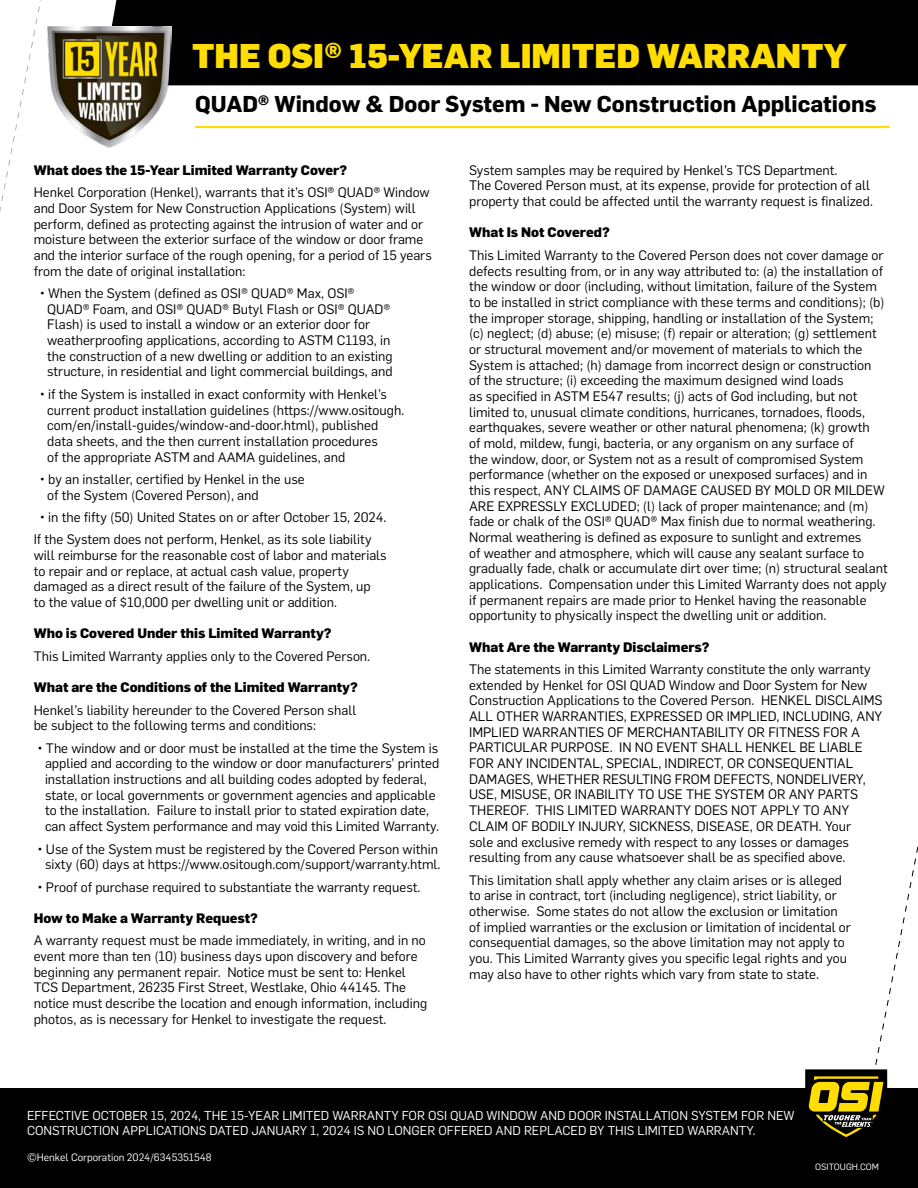
<style>
.page{position:relative;width:918px;height:1188px;background:#fff}
.page>*{position:absolute;margin:0;border:0;box-sizing:border-box;transform-origin:0 0}
.t1{font:900 33.75px "Flama";color:#fd0}
.t2{font:700 22.5px "Flama";color:#000}
.t3{font:13.5px/15.6px "Flama";color:#000}
.t4{font:800 13.5px "Flama";color:#000}
.t5{font:12.6px/15.1px "Flama";color:#fff}
.t6{font:10.5px "Flama";color:#fff}
.t7{font:9px "Flama";color:#fff}
</style>
<div class="page">
<div style="left:0;top:1089px;width:918px;height:99px;background:#000"></div>
<div style="left:111px;top:0;width:807px;height:85px;background:#000"></div>
<img style="left:48px;top:26px;width:124px;height:121px">
<svg style="left:805px;top:1069px;width:82px;height:68px"></svg>
<hr style="left:195px;top:126px;width:695px;height:2px;background:#fd0">
<h1 class="t1" style="left:192px;top:31px;width:656px">THE OSI® 15-YEAR LIMITED WARRANTY</h1>
<h2 class="t2" style="left:195px;top:88px;width:683px">QUAD® Window &amp; Door System - New Construction Applications</h2>
<p class="t4" style="left:34px;top:160px;width:315px">What does the 15-Year Limited Warranty Cover?</p>
<p class="t3" style="left:34px;top:184px;width:400px">Henkel Corporation (Henkel), warrants that it’s OSI® QUAD® Window and Door System for New Construction Applications (System) will perform, defined as protecting against the intrusion of water and or moisture between the exterior surface of the window or door frame and the interior surface of the rough opening, for a period of 15 years from the date of original installation:</p>
<p class="t3" style="left:47px;top:285px;width:347px;text-indent:-8px">• When the System (defined as OSI® QUAD® Max, OSI® QUAD® Foam, and OSI® QUAD® Butyl Flash or OSI® QUAD® Flash) is used to install a window or an exterior door for weatherproofing applications, according to ASTM C1193, in the construction of a new dwelling or addition to an existing structure, in residential and light commercial buildings, and</p>
<p class="t3" style="left:47px;top:385px;width:359px;text-indent:-8px">• if the System is installed in exact conformity with Henkel’s current product installation guidelines (https://www.ositough. com/en/install-guides/window-and-door.html), published data sheets, and the then current installation procedures<br>of the appropriate ASTM and AAMA guidelines, and</p>
<p class="t3" style="left:47px;top:471px;width:259px;text-indent:-8px">• by an installer, certified by Henkel in the use of the System (Covered Person), and</p>
<p class="t3" style="left:34px;top:505px;width:354px;line-height:22.4px;text-indent:6px">• in the fifty (50) United States on or after October 15, 2024.<br>If the System does not perform, Henkel, as its sole liability</p>
<p class="t3" style="left:34px;top:547px;width:355px">will reimburse for the reasonable cost of labor and materials to repair and or replace, at actual cash value, property damaged as a direct result of the failure of the System, up<br>to the value of $10,000 per dwelling unit or addition.</p>
<p class="t4" style="left:34px;top:624px;width:299px">Who is Covered Under this Limited Warranty?</p>
<p class="t3" style="left:34px;top:647px;width:338px">This Limited Warranty applies only to the Covered Person.</p>
<p class="t4" style="left:34px;top:678px;width:325px">What are the Conditions of the Limited Warranty?</p>
<p class="t3" style="left:34px;top:701px;width:324px">Henkel’s liability hereunder to the Covered Person shall be subject to the following terms and conditions:</p>
<p class="t3" style="left:38px;top:739px;width:403px;text-align:center">• The window and or door must be installed at the time the System is applied and according to the window or door manufacturers’ printed installation instructions and all building codes adopted by federal, state, or local governments or government agencies and applicable to the installation. Failure to install prior to stated expiration date, can affect System performance and may void this Limited Warranty.</p>
<p class="t3" style="left:38px;top:840px;width:405px;text-align:center">• Use of the System must be registered by the Covered Person within sixty (60) days at https://www.ositough.com/support/warranty.html.</p>
<p class="t3" style="left:38px;top:878px;width:384px">• Proof of purchase required to substantiate the warranty request.</p>
<p class="t4" style="left:34px;top:908px;width:226px">How to Make a Warranty Request?</p>
<p class="t3" style="left:34px;top:932px;width:395px">A warranty request must be made immediately, in writing, and in no event more than ten (10) business days upon discovery and before beginning any permanent repair. Notice must be sent to: Henkel TCS Department, 26235 First Street, Westlake, Ohio 44145. The notice must describe the location and enough information, including photos, as is necessary for Henkel to investigate the request.</p>
<p class="t3" style="left:469px;top:161px;width:405px">System samples may be required by Henkel’s TCS Department.<br>The Covered Person must, at its expense, provide for protection of all property that could be affected until the warranty request is finalized.</p>
<p class="t4" style="left:469px;top:223px;width:142px">What Is Not Covered?</p>
<p class="t3" style="left:469px;top:246px;width:420px">This Limited Warranty to the Covered Person does not cover damage or defects resulting from, or in any way attributed to: (a) the installation of the window or door (including, without limitation, failure of the System to be installed in strict compliance with these terms and conditions); (b) the improper storage, shipping, handling or installation of the System; (c) neglect; (d) abuse; (e) misuse; (f) repair or alteration; (g) settlement or structural movement and/or movement of materials to which the System is attached; (h) damage from incorrect design or construction<br>of the structure; (i) exceeding the maximum designed wind loads<br>as specified in ASTM E547 results; (j) acts of God including, but not limited to, unusual climate conditions, hurricanes, tornadoes, floods, earthquakes, severe weather or other natural phenomena; (k) growth<br>of mold, mildew, fungi, bacteria, or any organism on any surface of<br>the window, door, or System not as a result of compromised System performance (whether on the exposed or unexposed surfaces) and in this respect, ANY CLAIMS OF DAMAGE CAUSED BY MOLD OR MILDEW ARE EXPRESSLY EXCLUDED; (l) lack of proper maintenance; and (m) fade or chalk of the OSI® QUAD® Max finish due to normal weathering.<br>Normal weathering is defined as exposure to sunlight and extremes<br>of weather and atmosphere, which will cause any sealant surface to gradually fade, chalk or accumulate dirt over time; (n) structural sealant applications. Compensation under this Limited Warranty does not apply if permanent repairs are made prior to Henkel having the reasonable opportunity to physically inspect the dwelling unit or addition.</p>
<p class="t4" style="left:469px;top:637px;width:242px">What Are the Warranty Disclaimers?</p>
<p class="t3" style="left:469px;top:661px;width:415px">The statements in this Limited Warranty constitute the only warranty extended by Henkel for OSI QUAD Window and Door System for New Construction Applications to the Covered Person. HENKEL DISCLAIMS ALL OTHER WARRANTIES, EXPRESSED OR IMPLIED, INCLUDING, ANY IMPLIED WARRANTIES OF MERCHANTABILITY OR FITNESS FOR A PARTICULAR PURPOSE. IN NO EVENT SHALL HENKEL BE LIABLE FOR ANY INCIDENTAL, SPECIAL, INDIRECT, OR CONSEQUENTIAL DAMAGES, WHETHER RESULTING FROM DEFECTS, NONDELIVERY, USE, MISUSE, OR INABILITY TO USE THE SYSTEM OR ANY PARTS THEREOF. THIS LIMITED WARRANTY DOES NOT APPLY TO ANY CLAIM OF BODILY INJURY, SICKNESS, DISEASE, OR DEATH. Your<br>sole and exclusive remedy with respect to any losses or damages resulting from any cause whatsoever shall be as specified above.</p>
<p class="t3" style="left:469px;top:871px;width:383px">This limitation shall apply whether any claim arises or is alleged to arise in contract, tort (including negligence), strict liability, or otherwise. Some states do not allow the exclusion or limitation of implied warranties or the exclusion or limitation of incidental or consequential damages, so the above limitation may not apply to you. This Limited Warranty gives you specific legal rights and you may also have to other rights which vary from state to state.</p>
<p class="t5" style="left:27px;top:1107px;width:769px">EFFECTIVE OCTOBER 15, 2024, THE 15-YEAR LIMITED WARRANTY FOR OSI QUAD WINDOW AND DOOR INSTALLATION SYSTEM FOR NEW<br>CONSTRUCTION APPLICATIONS DATED JANUARY 1, 2024 IS NO LONGER OFFERED AND REPLACED BY THIS LIMITED WARRANTY.</p>
<p class="t6" style="left:27px;top:1150px;width:186px">©Henkel Corporation 2024/6345351548</p>
<p class="t7" style="left:815px;top:1160px;width:65px">OSITOUGH.COM</p>
</div>
